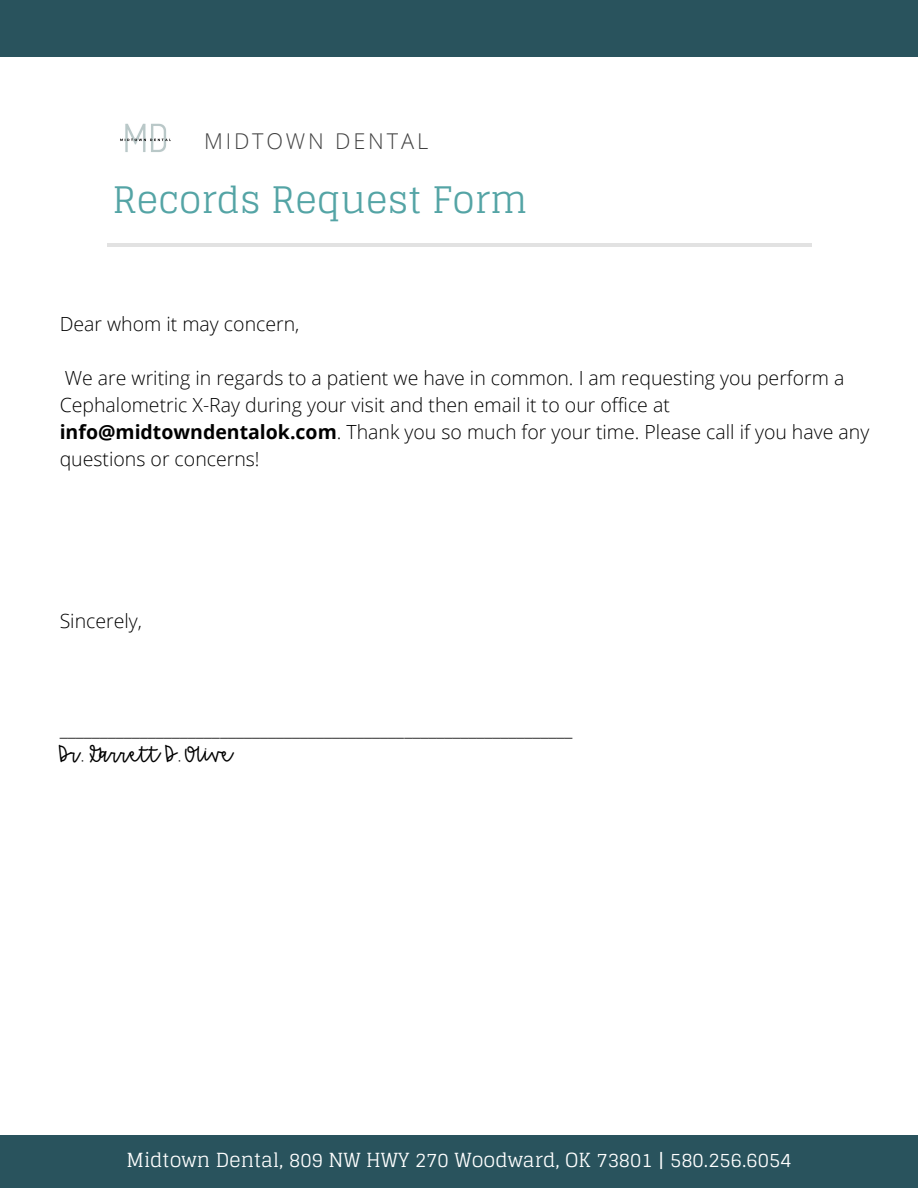
<style>
.page{position:relative;width:918px;height:1188px;background:#29535d}
.page>*{position:absolute;margin:0;border:0;box-sizing:border-box;transform-origin:0 0}
.t1{font:36.6px "Glegoo";color:#54a4a5}
.t2{font:300 21.75px "Open Sans";letter-spacing:.13em;color:#414141}
.t3{font:300 19.5px/27px "Open Sans";color:#000}
.t4{font:19.5px "Glegoo";color:#fff}
.t5{font:19.5px "AG Struggle Bus";color:#000}
.s1{font-weight:700}
</style>
<div class="page">
<div style="left:0;top:58px;width:918px;height:1077px;background:#fff"></div>
<hr style="left:107px;top:244px;width:705px;height:3px;background:#414141">
<img style="left:120px;top:123px;width:51px;height:29px">
<p class="t2" style="left:204px;top:126px;width:226px">MIDTOWN DENTAL</p>
<p class="t1" style="left:113px;top:179px;width:417px">Records Request Form</p>
<p class="t3" style="left:60px;top:310px;width:241px">Dear whom it may concern,</p>
<h2 class="t3" style="left:60px;top:364px;width:811px">We are writing in regards to a patient we have in common. I am requesting you perform a Cephalometric X-Ray during your visit and then email it to our office at <span class="s1">info@midtowndentalok.com</span>. Thank you so much for your time. Please call if you have any questions or concerns!</h2>
<h1 class="t3" style="left:60px;top:607px;width:84px">Sincerely,</h1>
<p class="t3" style="left:60px;top:715px;width:514px">________________________________________________________________</p>
<p class="t5" style="left:60px;top:740px;width:175px">Dr. Garrett D. Olive</p>
<p class="t4" style="left:127px;top:1148px;width:667px">Midtown Dental, 809 NW HWY 270 Woodward, OK 73801 | 580.256.6054</p>
</div>
